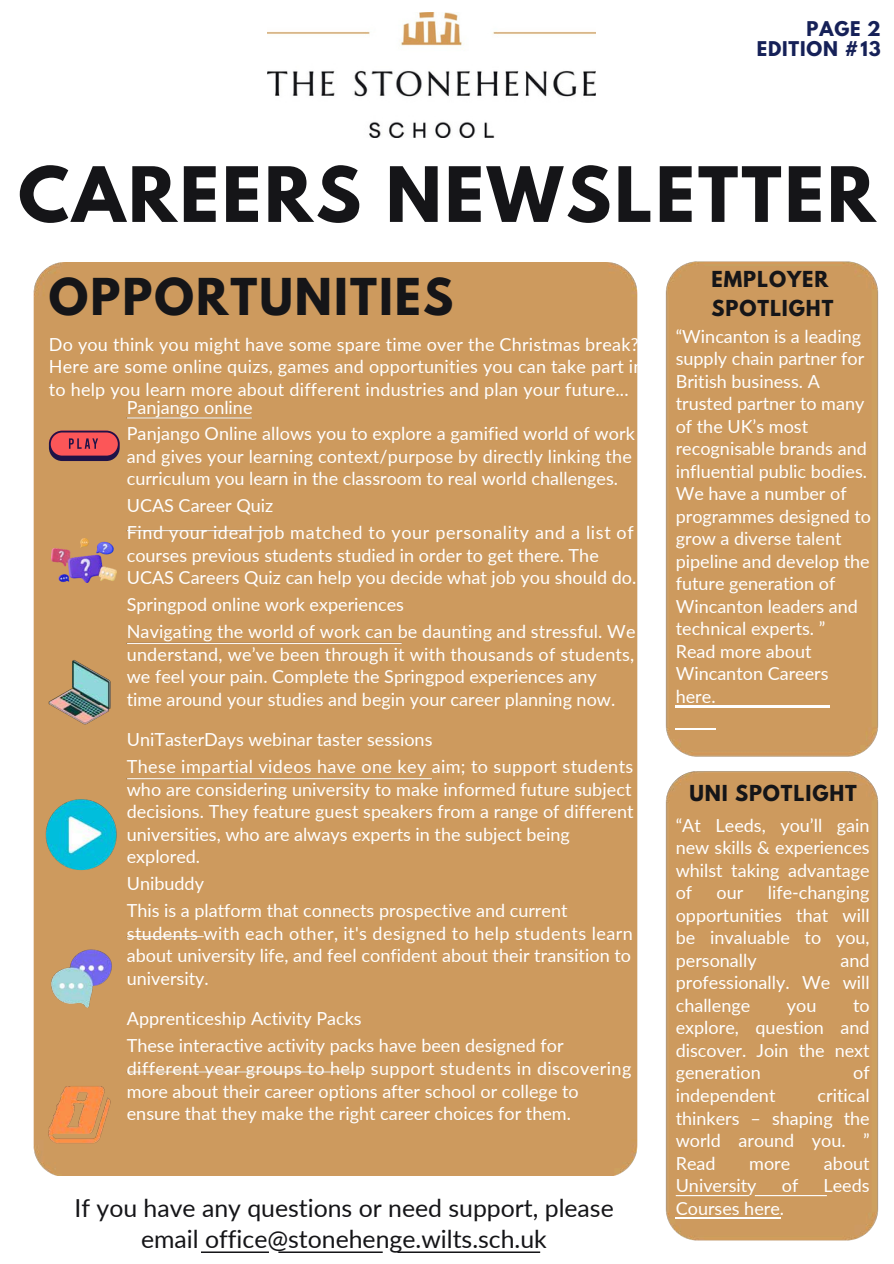
<style>
.page{position:relative;width:894px;height:1264px;background:#fff}
.page>*{position:absolute;margin:0;border:0;box-sizing:border-box;transform-origin:0 0}
.t1{font:700 67.5px "League Spartan";letter-spacing:.045em;color:#151518}
.t2{font:700 45px "League Spartan";letter-spacing:.045em;color:#151518}
.t3{font:24.75px/31.5px "Lato";color:#151518;text-align:center}
.t4{font:700 19.5px/29.2px "League Spartan";letter-spacing:.045em;color:#151518}
.t5{font:18px/22.5px "Lato";color:#fff;text-align:justify}
.t6{font:18px "Lato";letter-spacing:.025em;color:#fff}
.t7{font:18px "Lato";letter-spacing:.02em;color:#fff}
.t8{font:18px "Lato";letter-spacing:.035em;color:#fff}
.t9{font:700 18px/20.2px "League Spartan";letter-spacing:.045em;color:#162158;text-align:right}
</style>
<div class="page">
<svg style="left:201px;top:1251px;width:339px;height:2px"></svg>
<div style="left:665px;top:261px;width:214px;height:980px;background:#cd9a5e"></div>
<img style="left:268px;top:12px;width:327px;height:125px">
<div style="left:33px;top:262px;width:605px;height:914px;background:#cd9a5e"></div>
<hr style="left:675px;top:706px;width:154px;height:1px;background:#fff">
<hr style="left:675px;top:728px;width:40px;height:1px;background:#fff">
<svg style="left:675px;top:1194px;width:151px;height:2px"></svg>
<hr style="left:675px;top:1217px;width:104px;height:1px;background:#fff">
<h2 class="t9" style="left:756px;top:21px;width:125px">PAGE 2<br>EDITION #13</h2>
<p class="t1" style="left:18px;top:161px;width:858px">CAREERS NEWSLETTER</p>
<h3 class="t2" style="left:49px;top:274px;width:406px">OPPORTUNITIES</h3>
<h1 class="t5" style="left:49px;top:332px;width:596px;text-align:left">Do you think you might have some spare time over the Christmas break?<br>Here are some online quizs, games and opportunities you can take part in to help you learn more about different industries and plan your future...</h1>
<p class="t5" style="left:127px;top:396px;width:127px">Panjango online</p>
<p class="t5" style="left:127px;top:422px;width:509px">Panjango Online allows you to explore a gamified world of work</p>
<p class="t5" style="left:127px;top:444px;width:506px">and gives your learning context/purpose by directly linking the</p>
<p class="t5" style="left:127px;top:467px;width:492px">curriculum you learn in the classroom to real world challenges.</p>
<p class="t5" style="left:127px;top:494px;width:148px">UCAS Career Quiz</p>
<p class="t8" style="left:127px;top:521px;width:508px">Find your ideal job matched to your personality and a list of</p>
<p class="t5" style="left:127px;top:543px;width:473px">courses previous students studied in order to get there. The</p>
<p class="t5" style="left:127px;top:566px;width:511px">UCAS Careers Quiz can help you decide what job you should do.</p>
<p class="t5" style="left:127px;top:593px;width:279px">Springpod online work experiences</p>
<p class="t5" style="left:127px;top:620px;width:510px">Navigating the world of work can be daunting and stressful. We</p>
<p class="t5" style="left:127px;top:642px;width:509px">understand, we’ve been through it with thousands of students,</p>
<p class="t5" style="left:127px;top:665px;width:471px">we feel your pain. Complete the Springpod experiences any</p>
<p class="t5" style="left:127px;top:687px;width:490px">time around your studies and begin your career planning now.</p>
<p class="t5" style="left:127px;top:728px;width:307px">UniTasterDays webinar taster sessions</p>
<p class="t7" style="left:127px;top:755px;width:508px">These impartial videos have one key aim; to support students</p>
<p class="t5" style="left:127px;top:777px;width:506px">who are considering university to make informed future subject</p>
<p class="t5" style="left:127px;top:800px;width:508px">decisions. They feature guest speakers from a range of different</p>
<p class="t5" style="left:127px;top:822px;width:444px">universities, who are always experts in the subject being</p>
<p class="t5" style="left:127px;top:845px;width:75px">explored.</p>
<p class="t5" style="left:127px;top:872px;width:79px">Unibuddy</p>
<p class="t5" style="left:127px;top:899px;width:442px">This is a platform that connects prospective and current</p>
<p class="t6" style="left:127px;top:922px;width:507px">students with each other, it's designed to help students learn</p>
<p class="t5" style="left:127px;top:944px;width:505px">about university life, and feel confident about their transition to</p>
<p class="t5" style="left:127px;top:966px;width:83px">university.</p>
<p class="t5" style="left:127px;top:1007px;width:236px">Apprenticeship Activity Packs</p>
<p class="t5" style="left:127px;top:1034px;width:438px">These interactive activity packs have been designed for</p>
<p class="t6" style="left:127px;top:1057px;width:506px">different year groups to help support students in discovering</p>
<p class="t5" style="left:127px;top:1079px;width:453px">more about their career options after school or college to</p>
<p class="t5" style="left:127px;top:1101px;width:445px">ensure that they make the right career choices for them.</p>
<p class="t3" style="left:75px;top:1191px;width:540px">If you have any questions or need support, please email office@stonehenge.wilts.sch.uk</p>
<p class="t4" style="left:711px;top:267px;width:123px">EMPLOYER<br>SPOTLIGHT</p>
<p class="t5" style="left:675px;top:324px;width:197px;text-align:left">“Wincanton is a leading supply chain partner for<br>British business. A trusted partner to many of the UK’s most recognisable brands and influential public bodies.<br>We have a number of programmes designed to grow a diverse talent pipeline and develop the future generation of<br>Wincanton leaders and technical experts. ”<br>Read more about<br>Wincanton Careers here.</p>
<p class="t4" style="left:689px;top:781px;width:169px">UNI SPOTLIGHT</p>
<p class="t5" style="left:675px;top:813px;width:195px">“At Leeds, you’ll gain new skills &amp; experiences whilst taking advantage of</p>
<p class="t5" style="left:675px;top:881px;width:195px;text-indent:92px">life-changing opportunities that will be invaluable to you, personally</p>
<p class="t5" style="left:716px;top:881px;width:28px">our</p>
<p class="t5" style="left:675px;top:948px;width:195px;text-indent:165px">and professionally. We will challenge</p>
<p class="t5" style="left:675px;top:993px;width:195px;text-indent:177px">to explore, question and discover. Join the next generation</p>
<p class="t5" style="left:786px;top:993px;width:31px">you</p>
<p class="t5" style="left:853px;top:1061px;width:18px">of</p>
<p class="t5" style="left:675px;top:1083px;width:195px;text-indent:142px">critical thinkers – shaping the world around you. ” Read</p>
<p class="t5" style="left:675px;top:1083px;width:101px">independent</p>
<p class="t5" style="left:749px;top:1151px;width:43px">more</p>
<p class="t5" style="left:823px;top:1151px;width:47px">about</p>
<p class="t5" style="left:675px;top:1173px;width:82px">University</p>
<p class="t5" style="left:781px;top:1173px;width:18px">of</p>
<p class="t5" style="left:823px;top:1173px;width:48px">Leeds</p>
<p class="t5" style="left:675px;top:1196px;width:110px">Courses here.</p>
</div>
